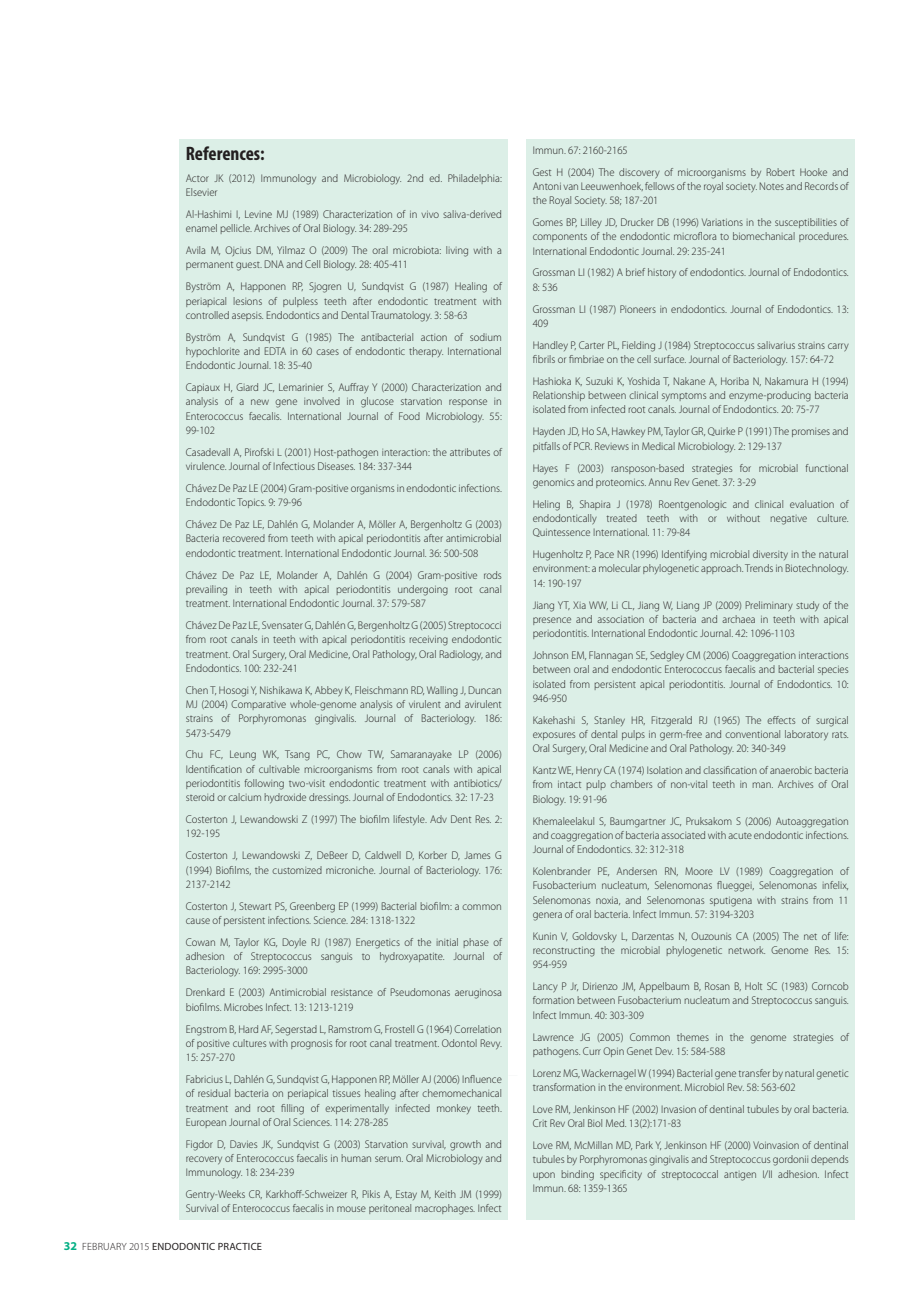
<style>
.page{position:relative;width:919px;height:1289px;background:#fff}
.page>*{position:absolute;margin:0;border:0;box-sizing:border-box;transform-origin:0 0}
.t1{font:700 condensed 19.5px "Myriad Pro";color:#231f20}
.t2{font:300 11.25px/14.2px "Myriad Pro";color:#231f20;text-align:justify;scale:.95 1}
.t3{font:10.5px "Myriad Pro";letter-spacing:.02em;color:#231f20}
.s1{font-weight:700;font-size:12px;color:#05b085}
.s2{font-weight:300}
</style>
<div class="page">
<div style="left:179px;top:139px;width:329px;height:1080px;background:#dcefe7"></div>
<div style="left:526px;top:139px;width:329px;height:1080px;background:#dcefe7"></div>
<h1 class="t1" style="left:186px;top:141px;width:80px">References:</h1>
<p class="t2" style="left:186px;top:171px;width:334px">Actor JK (2012) Immunology and Microbiology. 2nd ed. Philadelphia:<br>Elsevier</p>
<p class="t2" style="left:186px;top:207px;width:334px">Al-Hashimi I, Levine MJ (1989) Characterization of in vivo saliva-derived enamel pellicle. Archives of Oral Biology. 34: 289-295</p>
<p class="t2" style="left:186px;top:243px;width:334px">Avila M, Ojcius DM, Yilmaz O (2009) The oral microbiota: living with a permanent guest. DNA and Cell Biology. 28: 405-411</p>
<p class="t2" style="left:186px;top:279px;width:335px">Byström A, Happonen RP, Sjogren U, Sundqvist G (1987) Healing of periapical lesions of pulpless teeth after endodontic treatment with controlled asepsis. Endodontics and Dental Traumatology. 3: 58-63</p>
<p class="t2" style="left:186px;top:330px;width:334px">Byström A, Sundqvist G (1985) The antibacterial action of sodium hypochlorite and EDTA in 60 cases of endodontic therapy. International Endodontic Journal. 18: 35-40</p>
<p class="t2" style="left:186px;top:380px;width:334px">Capiaux H, Giard JC, Lemarinier S, Auffray Y (2000) Characterization and analysis of a new gene involved in glucose starvation response in Enterococcus faecalis. International Journal of Food Microbiology. 55:<br>99-102</p>
<p class="t2" style="left:186px;top:445px;width:335px">Casadevall A, Pirofski L (2001) Host-pathogen interaction: the attributes of virulence. Journal of Infectious Diseases. 184: 337-344</p>
<p class="t2" style="left:186px;top:481px;width:334px">Chávez De Paz LE (2004) Gram-positive organisms in endodontic infections.<br>Endodontic Topics. 9: 79-96</p>
<p class="t2" style="left:186px;top:517px;width:334px">Chávez De Paz LE, Dahlén G, Molander A, Möller A, Bergenholtz G (2003)<br>Bacteria recovered from teeth with apical periodontitis after antimicrobial endodontic treatment. International Endodontic Journal. 36: 500-508</p>
<p class="t2" style="left:186px;top:568px;width:334px">Chávez De Paz LE, Molander A, Dahlén G (2004) Gram-positive rods prevailing in teeth with apical periodontitis undergoing root canal treatment. International Endodontic Journal. 37: 579-587</p>
<p class="t2" style="left:186px;top:618px;width:334px">Chávez De Paz LE, Svensater G, Dahlén G, Bergenholtz G (2005) Streptococci from root canals in teeth with apical periodontitis receiving endodontic treatment. Oral Surgery, Oral Medicine, Oral Pathology, Oral Radiology, and Endodontics. 100: 232-241</p>
<p class="t2" style="left:186px;top:683px;width:334px">Chen T, Hosogi Y, Nishikawa K, Abbey K, Fleischmann RD, Walling J, Duncan MJ (2004) Comparative whole-genome analysis of virulent and avirulent strains of Porphyromonas gingivalis. Journal of Bacteriology. 186:<br>5473-5479</p>
<p class="t2" style="left:186px;top:747px;width:334px">Chu FC, Leung WK, Tsang PC, Chow TW, Samaranayake LP (2006)<br>Identification of cultivable microorganisms from root canals with apical periodontitis following two-visit endodontic treatment with antibiotics/ steroid or calcium hydroxide dressings. Journal of Endodontics. 32: 17-23</p>
<p class="t2" style="left:186px;top:812px;width:334px">Costerton J, Lewandowski Z (1997) The biofilm lifestyle. Adv Dent Res. 2:<br>192-195</p>
<p class="t2" style="left:186px;top:848px;width:334px">Costerton J, Lewandowski Z, DeBeer D, Caldwell D, Korber D, James G (1994) Biofilms, the customized microniche. Journal of Bacteriology. 176:<br>2137-2142</p>
<p class="t2" style="left:186px;top:899px;width:334px">Costerton J, Stewart PS, Greenberg EP (1999) Bacterial biofilm: a common cause of persistent infections. Science. 284: 1318-1322</p>
<p class="t2" style="left:186px;top:935px;width:335px">Cowan M, Taylor KG, Doyle RJ (1987) Energetics of the initial phase of adhesion of Streptococcus sanguis to hydroxyapatite. Journal of Bacteriology. 169: 2995-3000</p>
<p class="t2" style="left:186px;top:985px;width:334px">Drenkard E (2003) Antimicrobial resistance of Pseudomonas aeruginosa biofilms. Microbes Infect. 13: 1213-1219</p>
<p class="t2" style="left:186px;top:1021px;width:334px">Engstrom B, Hard AF, Segerstad L, Ramstrom G, Frostell G (1964) Correlation of positive cultures with prognosis for root canal treatment. Odontol Revy.<br>15: 257-270</p>
<p class="t2" style="left:186px;top:1072px;width:334px">Fabricius L, Dahlén G, Sundqvist G, Happonen RP, Möller AJ (2006) Influence of residual bacteria on periapical tissues healing after chemomechanical treatment and root filling of experimentally infected monkey teeth.<br>European Journal of Oral Sciences. 114: 278-285</p>
<p class="t2" style="left:186px;top:1136px;width:334px">Figdor D, Davies JK, Sundqvist G (2003) Starvation survival, growth and recovery of Enterococcus faecalis in human serum. Oral Microbiology and Immunology. 18: 234-239</p>
<p class="t2" style="left:186px;top:1187px;width:334px">Gentry-Weeks CR, Karkhoff-Schweizer R, Pikis A, Estay M, Keith JM (1999)<br>Survival of Enterococcus faecalis in mouse peritoneal macrophages. Infect</p>
<p class="t3" style="left:64px;top:1239px;width:200px"><span class="s1">32</span> <span class="s2">february 2015</span> ENDODONTIC PRACTICE</p>
<p class="t2" style="left:532px;top:139px;width:334px;line-height:21.9px">Immun. 67: 2160-2165<br>Gest H (2004) The discovery of microorganisms by Robert Hooke and</p>
<p class="t2" style="left:532px;top:179px;width:335px">Antoni van Leeuwenhoek, fellows of the royal society. Notes and Records of the Royal Society. 58; 187-201</p>
<p class="t2" style="left:532px;top:215px;width:335px">Gomes BP, Lilley JD, Drucker DB (1996) Variations in the susceptibilities of components of the endodontic microflora to biomechanical procedures.<br>International Endodontic Journal. 29: 235-241</p>
<p class="t2" style="left:532px;top:266px;width:334px">Grossman LI (1982) A brief history of endodontics. Journal of Endodontics.<br>8: 536</p>
<p class="t2" style="left:532px;top:302px;width:334px">Grossman LI (1987) Pioneers in endodontics. Journal of Endodontics. 13:<br>409</p>
<p class="t2" style="left:532px;top:338px;width:334px">Handley P, Carter PL, Fielding J (1984) Streptococcus salivarius strains carry fibrils or fimbriae on the cell surface. Journal of Bacteriology. 157: 64-72</p>
<p class="t2" style="left:532px;top:374px;width:334px">Hashioka K, Suzuki K, Yoshida T, Nakane A, Horiba N, Nakamura H (1994)<br>Relationship between clinical symptoms and enzyme-producing bacteria isolated from infected root canals. Journal of Endodontics. 20: 75-77</p>
<p class="t2" style="left:532px;top:424px;width:334px">Hayden JD, Ho SA, Hawkey PM, Taylor GR, Quirke P (1991) The promises and pitfalls of PCR. Reviews in Medical Microbiology. 2: 129-137</p>
<p class="t2" style="left:532px;top:461px;width:334px">Hayes F (2003) ransposon-based strategies for microbial functional genomics and proteomics. Annu Rev Genet. 37: 3-29</p>
<p class="t2" style="left:532px;top:497px;width:335px">Heling B, Shapira J (1978) Roentgenologic and clinical evaluation of endodontically treated teeth with or without negative culture.<br>Quintessence International. 11: 79-84</p>
<p class="t2" style="left:532px;top:547px;width:334px">Hugenholtz P, Pace NR (1996) Identifying microbial diversity in the natural environment: a molecular phylogenetic approach. Trends in Biotechnology.<br>14: 190-197</p>
<p class="t2" style="left:532px;top:598px;width:334px">Jiang YT, Xia WW, Li CL, Jiang W, Liang JP (2009) Preliminary study of the presence and association of bacteria and archaea in teeth with apical periodontitis. International Endodontic Journal. 42: 1096-1103</p>
<p class="t2" style="left:532px;top:648px;width:334px">Johnson EM, Flannagan SE, Sedgley CM (2006) Coaggregation interactions between oral and endodontic Enterococcus faecalis and bacterial species isolated from persistent apical periodontitis. Journal of Endodontics. 10:<br>946-950</p>
<p class="t2" style="left:532px;top:713px;width:334px">Kakehashi S, Stanley HR, Fitzgerald RJ (1965) The effects of surgical exposures of dental pulps in germ-free and conventional laboratory rats.<br>Oral Surgery, Oral Medicine and Oral Pathology. 20: 340-349</p>
<p class="t2" style="left:532px;top:763px;width:334px">Kantz WE, Henry CA (1974) Isolation and classification of anaerobic bacteria from intact pulp chambers of non-vital teeth in man. Archives of Oral Biology. 19: 91-96</p>
<p class="t2" style="left:532px;top:814px;width:334px">Khemaleelakul S, Baumgartner JC, Pruksakom S (2006) Autoaggregation and coaggregation of bacteria associated with acute endodontic infections.<br>Journal of Endodontics. 32: 312-318</p>
<p class="t2" style="left:532px;top:864px;width:335px">Kolenbrander PE, Andersen RN, Moore LV (1989) Coaggregation of Fusobacterium nucleatum, Selenomonas flueggei, Selenomonas infelix, Selenomonas noxia, and Selenomonas sputigena with strains from 11 genera of oral bacteria. Infect Immun. 57: 3194-3203</p>
<p class="t2" style="left:532px;top:929px;width:334px">Kunin V, Goldovsky L, Darzentas N, Ouzounis CA (2005) The net of life: reconstructing the microbial phylogenetic network. Genome Res. 15:<br>954-959</p>
<p class="t2" style="left:532px;top:979px;width:334px">Lancy P Jr, Dirienzo JM, Appelbaum B, Rosan B, Holt SC (1983) Corncob formation between Fusobacterium nucleatum and Streptococcus sanguis.<br>Infect Immun. 40: 303-309</p>
<p class="t2" style="left:532px;top:1029px;width:335px">Lawrence JG (2005) Common themes in the genome strategies of pathogens. Curr Opin Genet Dev. 15: 584-588</p>
<p class="t2" style="left:532px;top:1066px;width:334px">Lorenz MG, Wackernagel W (1994) Bacterial gene transfer by natural genetic transformation in the environment. Microbiol Rev. 58: 563-602</p>
<p class="t2" style="left:532px;top:1102px;width:334px">Love RM, Jenkinson HF (2002) Invasion of dentinal tubules by oral bacteria.<br>Crit Rev Oral Biol Med. 13(2):171-83</p>
<p class="t2" style="left:532px;top:1138px;width:334px">Love RM, McMillan MD, Park Y, Jenkinson HF (2000) Voinvasion of dentinal tubules by Porphyromonas gingivalis and Streptococcus gordonii depends upon binding specificity of streptococcal antigen I/II adhesion. Infect Immun. 68: 1359-1365</p>
</div>
